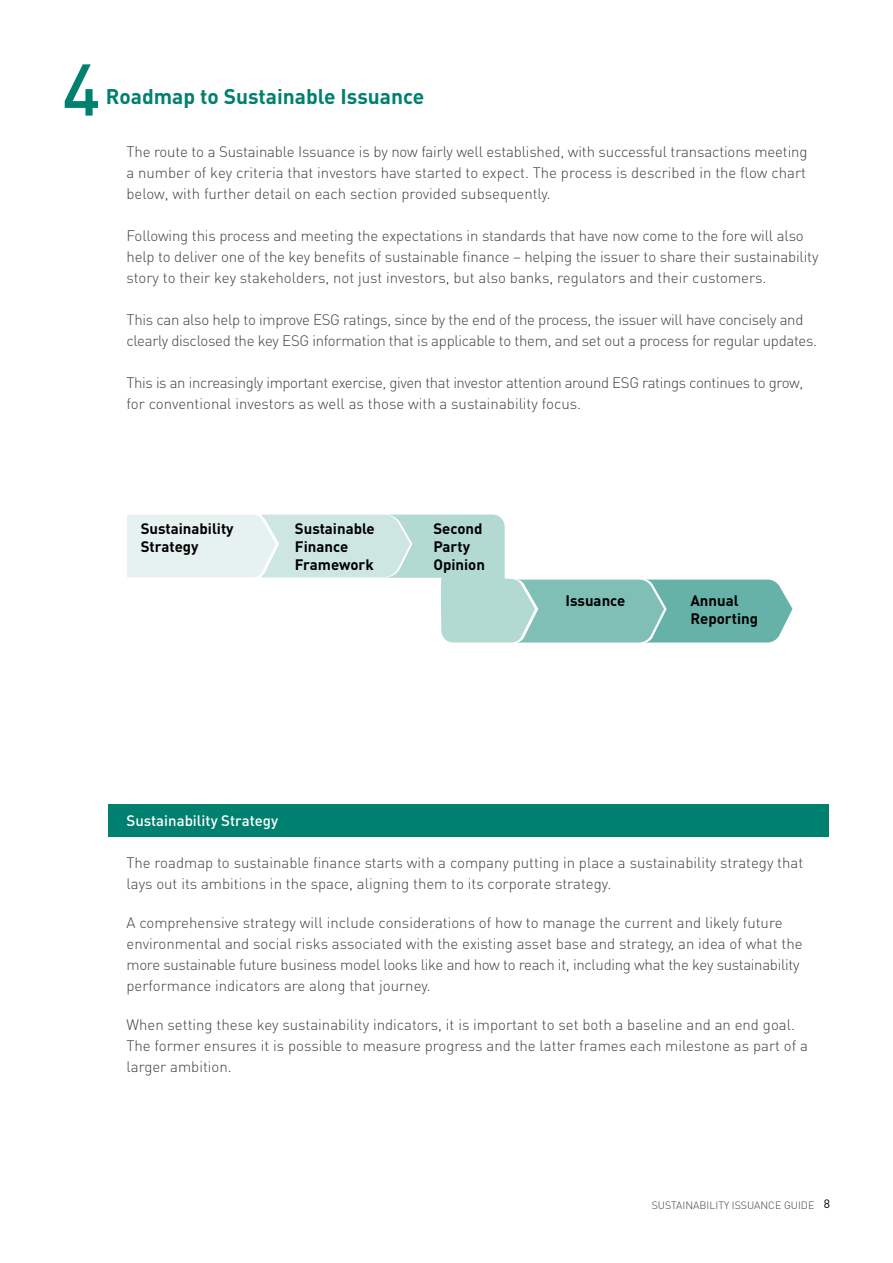
<style>
.page{position:relative;width:893px;height:1263px;background:#fff}
.page>*{position:absolute;margin:0;border:0;box-sizing:border-box;transform-origin:0 0}
.t1{font:500 72px "DIN Pro";color:#00806e}
.t2{font:700 21px "DIN Pro";color:#00806e}
.t3{font:300 15px/21px "DIN Pro";letter-spacing:-.005em;color:#414042}
.t4{font:300 15px/21px "DIN Pro";letter-spacing:-.025em;color:#414042}
.t5{font:700 15px/18px "DIN Pro";color:#000}
.t6{font:500 15px "DIN Pro";color:#fff}
.t7{font:300 10.5px "DIN Pro";color:#414042}
.s1{font-weight:400;font-size:12px;color:#000}
</style>
<div class="page">
<div style="left:108px;top:804px;width:720px;height:33px;background:#00806e"></div>
<svg style="left:127px;top:514px;width:665px;height:128px"></svg>
<h1 class="t1" style="left:62px;top:41px;width:40px">4</h1>
<h2 class="t2" style="left:106px;top:82px;width:320px">Roadmap to Sustainable Issuance</h2>
<p class="t3" style="left:126px;top:141px;width:682px;text-align:justify">The route to a Sustainable Issuance is by now fairly well established, with successful transactions meeting a number of key criteria that investors have started to expect. The process is described in the flow chart below, with further detail on each section provided subsequently.</p>
<p class="t3" style="left:126px;top:225px;width:693px">Following this process and meeting the expectations in standards that have now come to the fore will also help to deliver one of the key benefits of sustainable finance – helping the issuer to share their sustainability story to their key stakeholders, not just investors, but also banks, regulators and their customers.</p>
<p class="t3" style="left:126px;top:309px;width:692px">This can also help to improve ESG ratings, since by the end of the process, the issuer will have concisely and clearly disclosed the key ESG information that is applicable to them, and set out a process for regular updates.</p>
<p class="t4" style="left:126px;top:372px;width:678px">This is an increasingly important exercise, given that investor attention around ESG ratings continues to grow, for conventional investors as well as those with a sustainability focus.</p>
<p class="t5" style="left:141px;top:519px;width:95px">Sustainability<br>Strategy</p>
<p class="t5" style="left:295px;top:519px;width:81px">Sustainable<br>Finance<br>Framework</p>
<p class="t5" style="left:433px;top:519px;width:53px">Second<br>Party<br>Opinion</p>
<p class="t5" style="left:565px;top:591px;width:61px">Issuance</p>
<p class="t5" style="left:690px;top:591px;width:69px">Annual<br>Reporting</p>
<p class="t6" style="left:126px;top:810px;width:153px">Sustainability Strategy</p>
<p class="t3" style="left:126px;top:851px;width:678px">The roadmap to sustainable finance starts with a company putting in place a sustainability strategy that lays out its ambitions in the space, aligning them to its corporate strategy.</p>
<p class="t3" style="left:126px;top:911px;width:678px">A comprehensive strategy will include considerations of how to manage the current and likely future environmental and social risks associated with the existing asset base and strategy, an idea of what the more sustainable future business model looks like and how to reach it, including what the key sustainability performance indicators are along that journey.</p>
<p class="t3" style="left:126px;top:1013px;width:683px">When setting these key sustainability indicators, it is important to set both a baseline and an end goal.<br>The former ensures it is possible to measure progress and the latter frames each milestone as part of a larger ambition.</p>
<p class="t7" style="left:652px;top:1198px;width:180px">SUSTAINABILITY ISSUANCE GUIDE <span class="s1">8</span></p>
</div>
